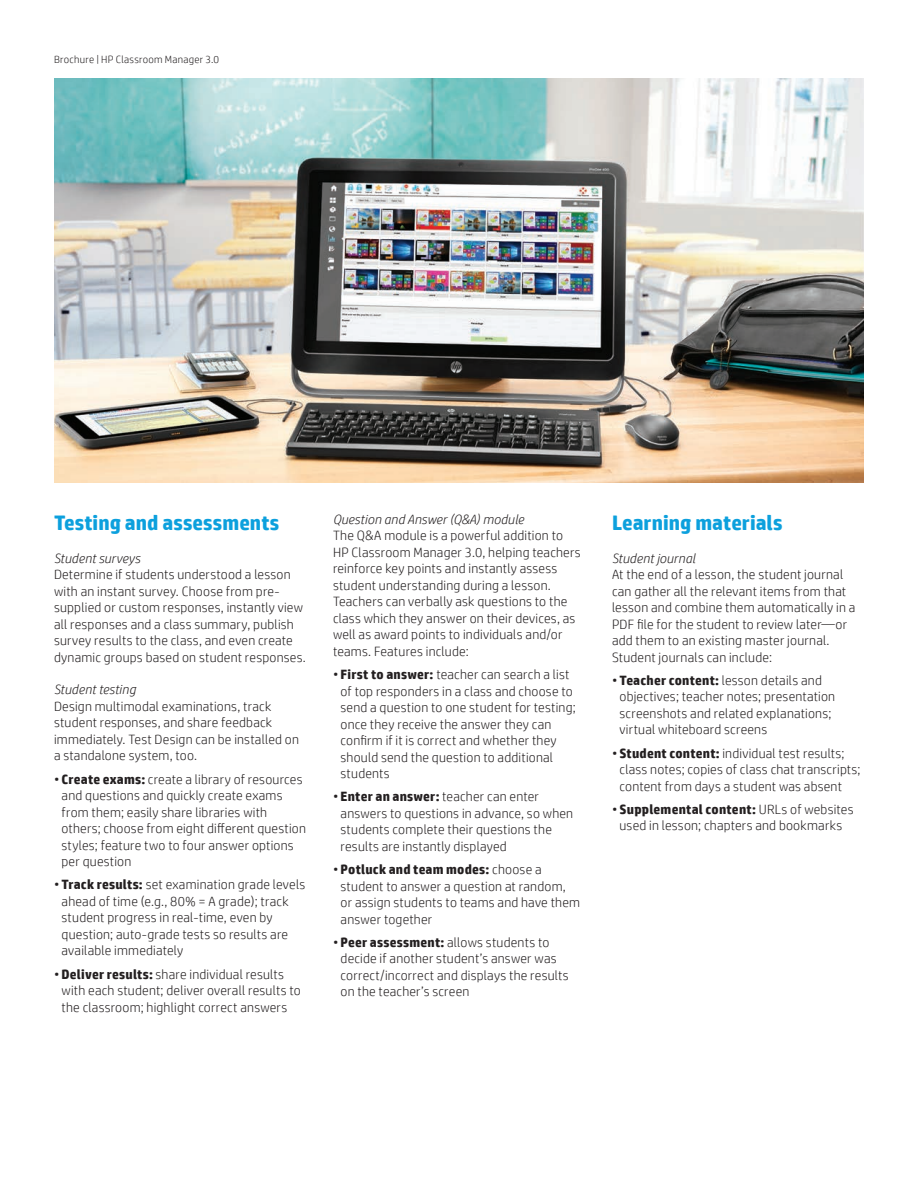
<style>
.page{position:relative;width:918px;height:1188px;background:#fff}
.page>*{position:absolute;margin:0;border:0;box-sizing:border-box;transform-origin:0 0}
.t1{font:700 21px "HP Simplified";letter-spacing:.005em;color:#0ca0dd}
.t2{font:300 13.5px/16.5px "HP Simplified";letter-spacing:.015em;color:#231f20}
.t3{font:300 10.5px "HP Simplified";letter-spacing:.025em;color:#231f20}
.s1{font-style:italic}
.s2{font-weight:700}
</style>
<div class="page">
<img style="left:55px;top:78px;width:809px;height:405px">
<p class="t3" style="left:54px;top:52px;width:167px">Brochure | HP Classroom Manager 3.0</p>
<p class="t1" style="left:54px;top:509px;width:227px">Testing and assessments</p>
<p class="t2" style="left:54px;top:549px;width:253px"><span class="s1">Student surveys<br></span>Determine if students understood a lesson with an instant survey. Choose from pre&shy;supplied or custom responses, instantly view all responses and a class summary, publish survey results to the class, and even create dynamic groups based on student responses.</p>
<p class="t2" style="left:54px;top:681px;width:246px"><span class="s1">Student testing<br></span>Design multimodal examinations, track student responses, and share feedback immediately. Test Design can be installed on a standalone system, too.</p>
<p class="t2" style="left:62px;top:770px;width:246px;text-indent:-8px">• <span class="s2">Create exams:</span> create a library of resources and questions and quickly create exams from them; easily share libraries with others; choose from eight different question styles; feature two to four answer options per question</p>
<p class="t2" style="left:62px;top:876px;width:245px;text-indent:-8px">• <span class="s2">Track results:</span> set examination grade levels ahead of time (e.g., 80% = A grade); track student progress in real-time, even by question; auto-grade tests so results are available immediately</p>
<p class="t2" style="left:62px;top:965px;width:241px;text-indent:-8px">• <span class="s2">Deliver results:</span> share individual results with each student; deliver overall results to the classroom; highlight correct answers</p>
<p class="t2" style="left:333px;top:511px;width:249px"><span class="s1">Question and Answer (Q&amp;A) module<br></span>The Q&amp;A module is a powerful addition to HP Classroom Manager 3.0, helping teachers reinforce key points and instantly assess student understanding during a lesson.<br>Teachers can verbally ask questions to the class which they answer on their devices, as well as award points to individuals and/or teams. Features include:</p>
<p class="t2" style="left:341px;top:666px;width:237px;text-indent:-8px">• <span class="s2">First to answer:</span> teacher can search a list of top responders in a class and choose to send a question to one student for testing; once they receive the answer they can confirm if it is correct and whether they should send the question to additional students</p>
<p class="t2" style="left:341px;top:788px;width:234px;text-indent:-8px">• <span class="s2">Enter an answer:</span> teacher can enter answers to questions in advance, so when students complete their questions the results are instantly displayed</p>
<p class="t2" style="left:341px;top:861px;width:241px;text-indent:-8px">• <span class="s2">Potluck and team modes:</span> choose a student to answer a question at random, or assign students to teams and have them answer together</p>
<p class="t2" style="left:341px;top:934px;width:230px;text-indent:-8px">• <span class="s2">Peer assessment:</span> allows students to decide if another student’s answer was correct/incorrect and displays the results on the teacher’s screen</p>
<p class="t1" style="left:612px;top:509px;width:172px">Learning materials</p>
<p class="t2" style="left:612px;top:549px;width:245px"><span class="s1">Student journal<br></span>At the end of a lesson, the student journal can gather all the relevant items from that lesson and combine them automatically in a PDF file for the student to review later—or add them to an existing master journal.<br>Student journals can include:</p>
<p class="t2" style="left:620px;top:672px;width:217px;text-indent:-8px">• <span class="s2">Teacher content:</span> lesson details and objectives; teacher notes; presentation screenshots and related explanations; virtual whiteboard screens</p>
<p class="t2" style="left:620px;top:744px;width:243px;text-indent:-8px">• <span class="s2">Student content:</span> individual test results; class notes; copies of class chat transcripts; content from days a student was absent</p>
<p class="t2" style="left:612px;top:801px;width:243px;text-align:center">• <span class="s2">Supplemental content:</span> URLs of websites used in lesson; chapters and bookmarks</p>
</div>
